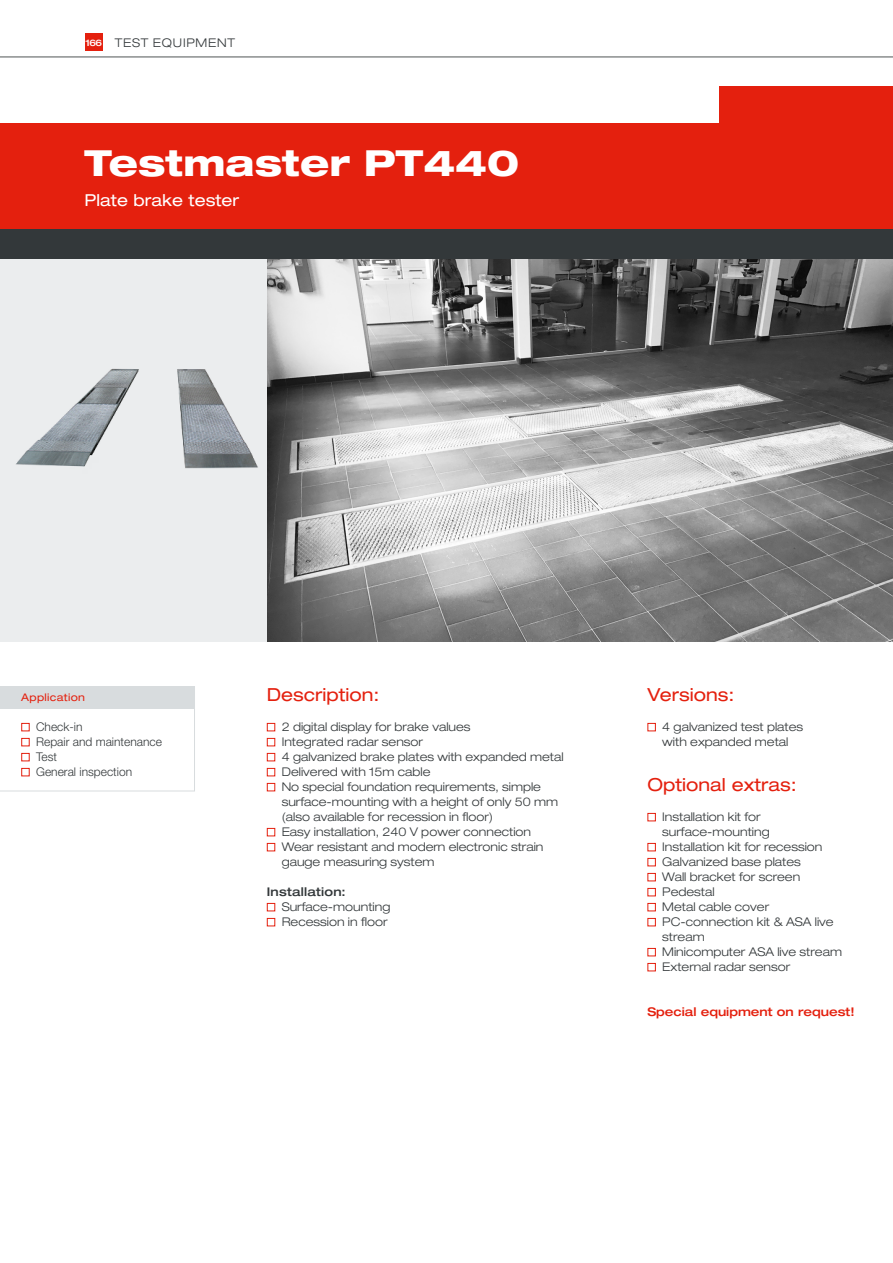
<style>
.page{position:relative;width:893px;height:1263px;background:#fff}
.page>*{position:absolute;margin:0;border:0;box-sizing:border-box;transform-origin:0 0}
.t1{font:800 expanded 36px "Helvetica Neue LT Pro";color:#fff}
.t2{font:expanded 18px "Helvetica Neue LT Pro";color:#e4200e}
.t3{font:expanded 16.5px "Helvetica Neue LT Pro";color:#fff}
.t4{font:300 expanded 12px/15px "Helvetica Neue LT Pro";color:#33383a}
.t5{font:300 12px/15px "Helvetica Neue LT Pro";color:#33383a}
.t6{font:500 expanded 12px "Helvetica Neue LT Pro";color:#e4200e}
.t7{font:300 expanded 12px "Helvetica Neue LT Pro";letter-spacing:.065em;color:#33383a}
.t8{font:500 expanded 12px "Helvetica Neue LT Pro";letter-spacing:.015em;color:#33383a}
.t9{font:expanded 10.5px "Helvetica Neue LT Pro";letter-spacing:.03em;color:#e4200e}
.t10{font:500 expanded 9px "Helvetica Neue LT Pro";color:#fff}
</style>
<div class="page">
<img style="left:267px;top:259px;width:626px;height:382px">
<div style="left:0;top:259px;width:267px;height:382px;background:#ebedee"></div>
<img style="left:16px;top:368px;width:242px;height:101px">
<div style="left:0;top:154px;width:893px;height:105px;background:#33383a"></div>
<div style="left:719px;top:86px;width:174px;height:105px;background:#e4200e"></div>
<svg style="left:0;top:709px;width:195px;height:82px"></svg>
<div style="left:0;top:686px;width:195px;height:23px;background:#d8dcde"></div>
<div style="left:21px;top:723px;width:9px;height:8px;border:1px solid #e4200e"></div>
<div style="left:21px;top:738px;width:9px;height:8px;border:1px solid #e4200e"></div>
<div style="left:21px;top:753px;width:9px;height:8px;border:1px solid #e4200e"></div>
<div style="left:21px;top:768px;width:9px;height:8px;border:1px solid #e4200e"></div>
<div style="left:267px;top:723px;width:8px;height:8px;border:1px solid #e4200e"></div>
<div style="left:267px;top:738px;width:8px;height:8px;border:1px solid #e4200e"></div>
<div style="left:267px;top:753px;width:8px;height:8px;border:1px solid #e4200e"></div>
<div style="left:267px;top:768px;width:8px;height:8px;border:1px solid #e4200e"></div>
<div style="left:267px;top:783px;width:8px;height:8px;border:1px solid #e4200e"></div>
<div style="left:267px;top:828px;width:8px;height:8px;border:1px solid #e4200e"></div>
<div style="left:267px;top:843px;width:8px;height:8px;border:1px solid #e4200e"></div>
<div style="left:267px;top:903px;width:8px;height:8px;border:1px solid #e4200e"></div>
<div style="left:267px;top:918px;width:8px;height:8px;border:1px solid #e4200e"></div>
<div style="left:647px;top:723px;width:9px;height:8px;border:1px solid #e4200e"></div>
<div style="left:647px;top:813px;width:9px;height:8px;border:1px solid #e4200e"></div>
<div style="left:647px;top:843px;width:9px;height:8px;border:1px solid #e4200e"></div>
<div style="left:647px;top:858px;width:9px;height:8px;border:1px solid #e4200e"></div>
<div style="left:647px;top:873px;width:9px;height:8px;border:1px solid #e4200e"></div>
<div style="left:647px;top:888px;width:9px;height:8px;border:1px solid #e4200e"></div>
<div style="left:647px;top:903px;width:9px;height:8px;border:1px solid #e4200e"></div>
<div style="left:647px;top:918px;width:9px;height:8px;border:1px solid #e4200e"></div>
<div style="left:647px;top:948px;width:9px;height:8px;border:1px solid #e4200e"></div>
<div style="left:647px;top:963px;width:9px;height:8px;border:1px solid #e4200e"></div>
<div style="left:0;top:124px;width:893px;height:105px;background:#e4200e"></div>
<svg style="left:0;top:33px;width:893px;height:24px"></svg>
<div style="left:85px;top:34px;width:17px;height:17px;background:#e4200e"></div>
<p class="t10" style="left:85px;top:37px;width:18px">166</p>
<p class="t7" style="left:115px;top:35px;width:122px">TEST EQUIPMENT</p>
<h1 class="t1" style="left:85px;top:140px;width:436px">Testmaster PT440</h1>
<h3 class="t3" style="left:85px;top:191px;width:156px">Plate brake tester</h3>
<p class="t9" style="left:21px;top:691px;width:65px">Application</p>
<p class="t5" style="left:36px;top:719px;width:127px">Check-in<br>Repair and maintenance<br>Test<br>General inspection</p>
<h2 class="t2" style="left:267px;top:685px;width:114px">Description:</h2>
<p class="t4" style="left:282px;top:719px;width:283px">2 digital display for brake values<br>Integrated radar sensor<br>4 galvanized brake plates with expanded metal Delivered with 15m cable<br>No special foundation requirements, simple surface-mounting with a height of only 50 mm (also available for recession in floor)<br>Easy installation, 240 V power connection Wear resistant and modern electronic strain gauge measuring system</p>
<p class="t8" style="left:267px;top:885px;width:80px">Installation:</p>
<p class="t4" style="left:282px;top:899px;width:110px">Surface-mounting<br>Recession in floor</p>
<h2 class="t2" style="left:647px;top:685px;width:89px">Versions:</h2>
<p class="t4" style="left:662px;top:719px;width:142px">4 galvanized test plates with expanded metal</p>
<h2 class="t2" style="left:647px;top:775px;width:151px">Optional extras:</h2>
<p class="t4" style="left:662px;top:809px;width:181px">Installation kit for surface-mounting<br>Installation kit for recession<br>Galvanized base plates<br>Wall bracket for screen<br>Pedestal<br>Metal cable cover<br>PC-connection kit &amp; ASA live stream<br>Minicomputer ASA live stream<br>External radar sensor</p>
<p class="t6" style="left:647px;top:1005px;width:209px">Special equipment on request!</p>
</div>
